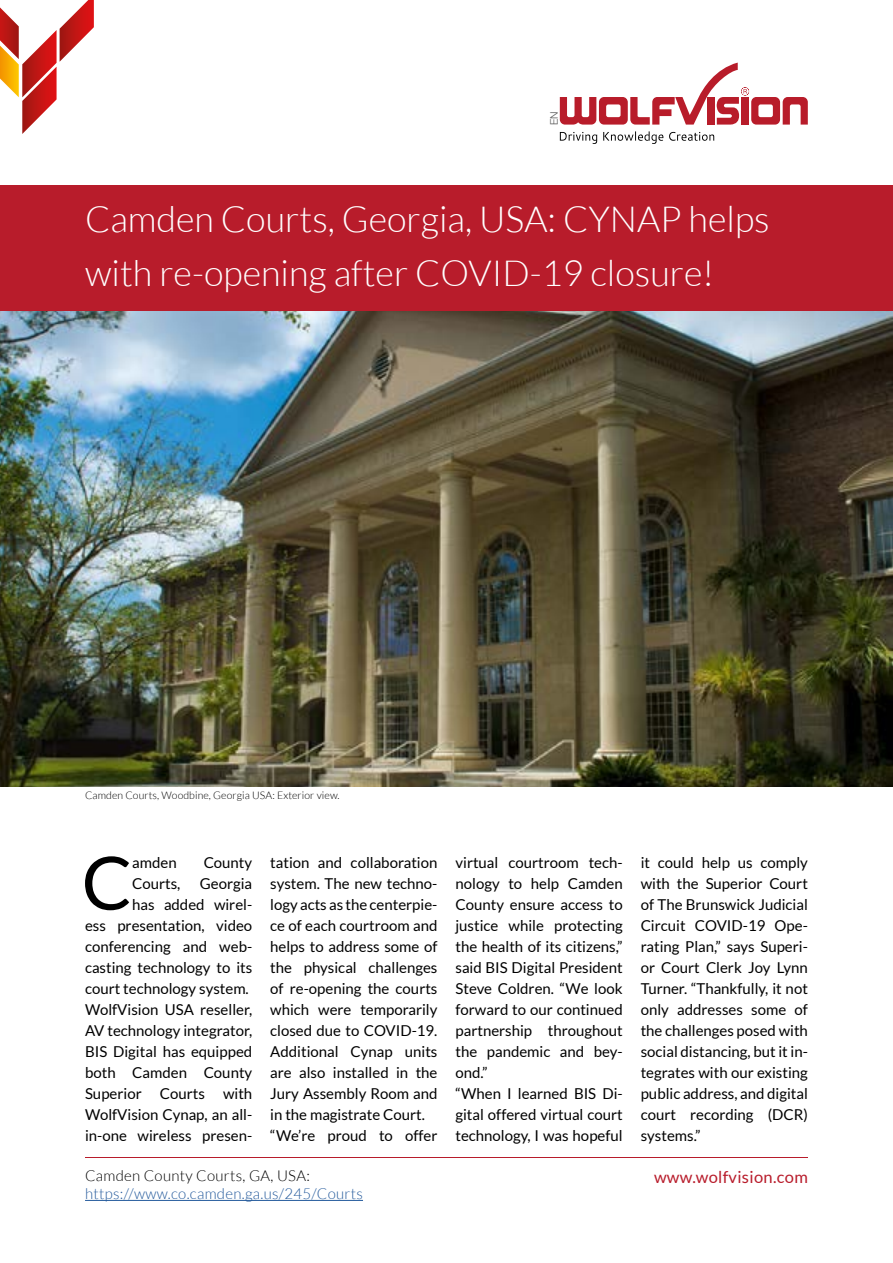
<style>
.page{position:relative;width:893px;height:1263px;background:#fff}
.page>*{position:absolute;margin:0;border:0;box-sizing:border-box;transform-origin:0 0}
.t1{font:73.65px "Lato";color:#000}
.t2{font:300 36px/54px "Lato";color:#fff}
.t3{font:16.5px "Lato";letter-spacing:.02em;color:#b81c2b}
.t4{font:15px/21px "Lato";color:#000}
.t5{font:300 15px "Lato";letter-spacing:.02em;color:#245a9c}
.t6{font:300 15px "Lato";letter-spacing:.02em;color:#000}
.t7{font:300 10.5px "Lato";letter-spacing:.01em;color:#000}
.t8{font:300 10.5px "Helvetica Neue LT Pro";color:#565656}
</style>
<div class="page">
<div style="left:0;top:185px;width:893px;height:126px;background:#b81c2b"></div>
<hr style="left:85px;top:1157px;width:723px;height:1px;background:#b81c2b">
<svg style="left:560px;top:131px;width:154px;height:13px"></svg>
<svg style="left:560px;top:63px;width:248px;height:62px"></svg>
<svg style="left:0;top:0;width:94px;height:134px"></svg>
<hr style="left:85px;top:1200px;width:278px;height:1px;background:#245a9c">
<img style="left:0;top:311px;width:893px;height:476px">
<p class="t8" style="left:548px;top:125px;width:15px;rotate:-90deg">EN</p>
<h2 class="t2" style="left:85px;top:192px;width:686px">Camden Courts, Georgia, USA: CYNAP helps with re-opening after COVID-19 closure!</h2>
<p class="t7" style="left:85px;top:790px;width:256px">Camden Courts, Woodbine, Georgia USA: Exterior view.</p>
<h1 class="t1" style="left:82px;top:842px;width:52px">C</h1>
<p class="t4" style="left:132px;top:852px;width:46px">amden</p>
<p class="t4" style="left:204px;top:852px;width:50px">County</p>
<p class="t4" style="left:85px;top:873px;width:169px;text-align:right">Georgia<br>has added wirel-<br>ess presentation, video conferencing and web&shy;casting technology to its court technology system.<br>WolfVision USA reseller,<br>AV technology integrator,<br>BIS Digital has equipped both Camden County<br>Superior Courts with<br>WolfVision Cynap, an all&shy;in-one wireless presen-</p>
<p class="t4" style="left:132px;top:873px;width:50px">Courts,</p>
<p class="t4" style="left:270px;top:852px;width:169px">tation and collaboration system. The new techno&shy;logy acts as the centerpie&shy;ce of each courtroom and helps to address some of the physical challenges of re-opening the courts which were temporarily closed due to COVID-19.<br>Additional Cynap units are also installed in the<br>Jury Assembly Room and in the magistrate Court. “We’re proud to offer</p>
<p class="t4" style="left:455px;top:852px;width:169px">virtual courtroom tech&shy;nology to help Camden<br>County ensure access to justice while protecting the health of its citizens,” said BIS Digital President<br>Steve Coldren. “We look forward to our continued partnership throughout the pandemic and bey&shy;ond.”<br>“When I learned BIS Di&shy;gital offered virtual court technology, I was hopeful</p>
<p class="t4" style="left:641px;top:852px;width:169px;text-align:justify">it could help us comply with the Superior Court of The Brunswick Judicial Circuit COVID-19 Ope&shy;rating Plan,” says Superi&shy;or Court Clerk Joy Lynn Turner. “Thankfully, it not only addresses some of the challenges posed with social distancing, but it in&shy;tegrates with our existing public address, and digital court recording (DCR) systems.”</p>
<p class="t6" style="left:85px;top:1168px;width:226px">Camden County Courts, GA, USA:</p>
<p class="t5" style="left:85px;top:1186px;width:279px">https://www.co.camden.ga.us/245/Courts</p>
<p class="t3" style="left:654px;top:1167px;width:155px">www.wolfvision.com</p>
</div>
